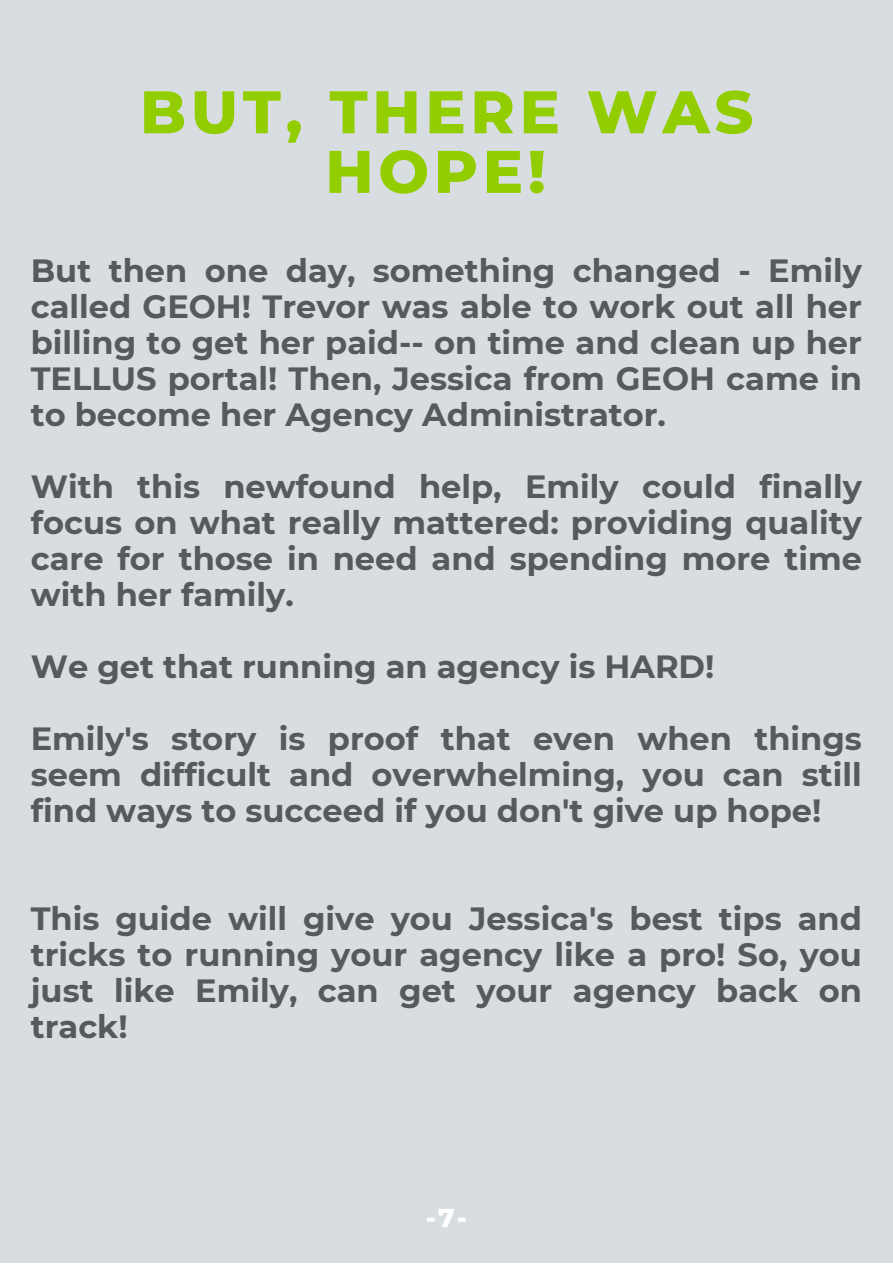
<style>
.page{position:relative;width:893px;height:1264px;background:#fff}
.page>*{position:absolute;margin:0;border:0;box-sizing:border-box;transform-origin:0 0}
.t1{font:800 60px/59.6px "Montserrat";letter-spacing:.08em;color:#92cd00;text-align:center}
.t2{font:700 32.1px/36px "Montserrat";color:#58595b;text-align:justify}
.t3{font:800 26.4px "Montserrat";color:#fff}
</style>
<div class="page">
<div style="left:0;top:0;width:892px;height:1262px;background:#d8dde1"></div>
<p class="t1" style="left:140px;top:82px;width:614px">BUT, THERE WAS<br>HOPE!</p>
<p class="t2" style="left:31px;top:252px;width:832px">But then one day, something changed - Emily called GEOH! Trevor was able to work out all her billing to get her paid-- on time and clean up her TELLUS portal! Then, Jessica from GEOH came in to become her Agency Administrator.</p>
<p class="t2" style="left:31px;top:468px;width:832px">With this newfound help, Emily could finally focus on what really mattered: providing quality care for those in need and spending more time with her family.</p>
<p class="t2" style="left:31px;top:648px;width:685px">We get that running an agency is HARD!</p>
<p class="t2" style="left:31px;top:720px;width:832px">Emily's story is proof that even when things seem difficult and overwhelming, you can still find ways to succeed if you don't give up hope!</p>
<p class="t2" style="left:31px;top:900px;width:832px">This guide will give you Jessica's best tips and tricks to running your agency like a pro! So, you just like Emily, can get your agency back on track!</p>
<p class="t3" style="left:425px;top:1200px;width:43px">-7-</p>
</div>
